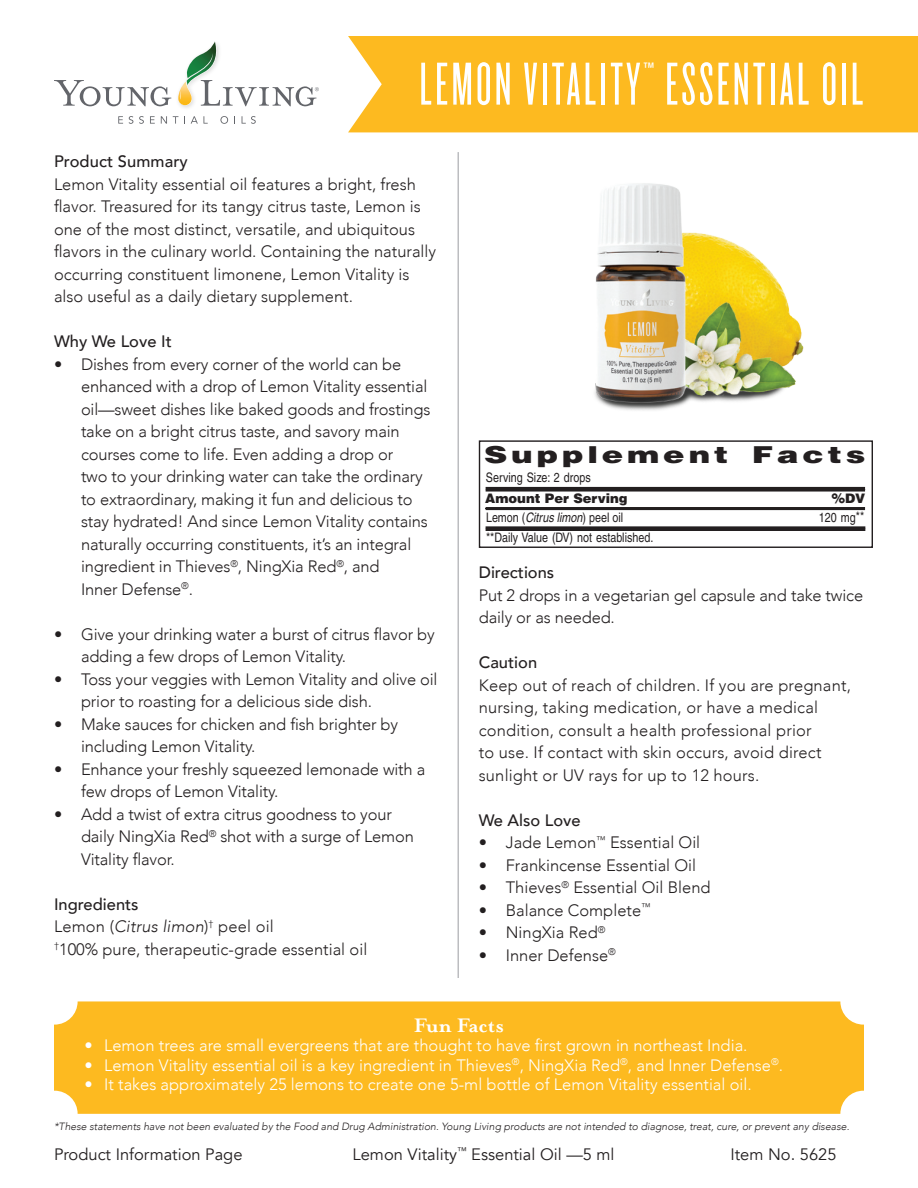
<style>
.page{position:relative;width:918px;height:1188px;background:#fff}
.page>*{position:absolute;margin:0;border:0;box-sizing:border-box;transform-origin:0 0}
.t1{font:63px "Knockout 26 Junior Flywght";letter-spacing:.05em;color:#fff}
.t2{font:900 23.4px "Helvetica";letter-spacing:.12em;color:#231f20;scale:1.38 1}
.t3{font:700 22.5px "Mrs Eaves OT";color:#fff}
.t4{font:300 16.5px/22.5px "Avenir";letter-spacing:-.01em;color:#231f20}
.t5{font:300 16.5px "Avenir";color:#fff}
.t6{font:300 16.5px/22.5px "Avenir";letter-spacing:.01em;color:#231f20}
.t7{font:500 16.5px "Avenir";color:#231f20}
.t8{font:16.5px "Avenir";color:#231f20}
.t9{font:condensed 13.05px/21.5px "Helvetica";color:#231f20}
.t10{font:900 13.05px "Helvetica";color:#231f20}
.t11{font:italic 300 10.5px "Avenir";color:#231f20}
.s1{font-style:italic}
.s2{font-weight:900;font-stretch:normal}
</style>
<div class="page">
<img style="left:181px;top:106px;width:10px;height:2px">
<svg style="left:118px;top:116px;width:5px;height:8px"></svg>
<svg style="left:129px;top:116px;width:4px;height:8px"></svg>
<svg style="left:139px;top:116px;width:5px;height:8px"></svg>
<svg style="left:150px;top:116px;width:5px;height:8px"></svg>
<svg style="left:161px;top:116px;width:6px;height:8px"></svg>
<svg style="left:173px;top:116px;width:5px;height:8px"></svg>
<svg style="left:191px;top:116px;width:17px;height:8px"></svg>
<svg style="left:220px;top:116px;width:8px;height:8px"></svg>
<svg style="left:242px;top:116px;width:14px;height:8px"></svg>
<svg style="left:54px;top:41px;width:265px;height:65px"></svg>
<div style="left:348px;top:36px;width:570px;height:96px;background:#fdba20"></div>
<img style="left:594px;top:183px;width:210px;height:228px">
<hr style="left:458px;top:152px;width:1px;height:826px;background:#bcbdc0">
<div style="left:54px;top:1001px;width:810px;height:113px;background:#fdba20"></div>
<div style="left:479px;top:440px;width:394px;height:108px;border:1px solid #231f20"></div>
<div style="left:486px;top:487px;width:379px;height:5px;background:#231f20"></div>
<hr style="left:486px;top:507px;width:379px;height:3px;background:#231f20">
<div style="left:486px;top:526px;width:379px;height:5px;background:#231f20"></div>
<p class="t1" style="left:419px;top:49px;width:446px">LEMON VITALITY<sup>™</sup> ESSENTIAL OIL</p>
<p class="t7" style="left:54px;top:147px;width:135px">Product Summary</p>
<p class="t4" style="left:54px;top:173px;width:384px">Lemon Vitality essential oil features a bright, fresh flavor. Treasured for its tangy citrus taste, Lemon is one of the most distinct, versatile, and ubiquitous flavors in the culinary world. Containing the naturally occurring constituent limonene, Lemon Vitality is also useful as a daily dietary supplement.</p>
<p class="t7" style="left:54px;top:327px;width:119px">Why We Love It</p>
<p class="t4" style="left:81px;top:353px;width:351px;text-indent:-27px">• Dishes from every corner of the world can be enhanced with a drop of Lemon Vitality essential oil—sweet dishes like baked goods and frostings take on a bright citrus taste, and savory main courses come to life. Even adding a drop or<br>two to your drinking water can take the ordinary to extraordinary, making it fun and delicious to stay hydrated! And since Lemon Vitality contains naturally occurring constituents, it’s an integral ingredient in Thieves<sup>®</sup>, NingXia Red<sup>®</sup>, and<br>Inner Defense<sup>®</sup>.</p>
<p class="t4" style="left:81px;top:623px;width:355px;text-indent:-27px">• Give your drinking water a burst of citrus flavor by adding a few drops of Lemon Vitality.</p>
<p class="t4" style="left:81px;top:668px;width:358px;text-indent:-27px">• Toss your veggies with Lemon Vitality and olive oil prior to roasting for a delicious side dish.</p>
<p class="t4" style="left:81px;top:713px;width:319px;text-indent:-27px">• Make sauces for chicken and fish brighter by including Lemon Vitality.</p>
<p class="t4" style="left:81px;top:758px;width:346px;text-indent:-27px">• Enhance your freshly squeezed lemonade with a few drops of Lemon Vitality.</p>
<p class="t4" style="left:81px;top:803px;width:334px;text-indent:-27px">• Add a twist of extra citrus goodness to your daily NingXia Red<sup>®</sup> shot with a surge of Lemon<br>Vitality flavor.</p>
<p class="t7" style="left:54px;top:890px;width:86px">Ingredients</p>
<p class="t6" style="left:54px;top:915px;width:221px">Lemon (<span class="s1">Citrus limon</span>)<sup>†</sup> peel oil</p>
<p class="t4" style="left:54px;top:938px;width:315px"><sup>†</sup>100% pure, therapeutic-grade essential oil</p>
<p class="t2" style="left:484px;top:440px;width:278px">Supplement Facts</p>
<p class="t9" style="left:485px;top:467px;width:144px">Serving Size: 2 drops<br><span class="s2">Amount Per Serving</span></p>
<p class="t10" style="left:832px;top:490px;width:35px">%DV</p>
<p class="t9" style="left:486px;top:507px;width:139px">Lemon (<span class="s1">Citrus limon</span>) peel oil</p>
<p class="t9" style="left:819px;top:507px;width:47px">120 mg**</p>
<p class="t9" style="left:486px;top:527px;width:169px">**Daily Value (DV) not established.</p>
<p class="t7" style="left:479px;top:558px;width:77px">Directions</p>
<p class="t4" style="left:479px;top:584px;width:386px">Put 2 drops in a vegetarian gel capsule and take twice daily or as needed.</p>
<p class="t7" style="left:479px;top:648px;width:60px">Caution</p>
<p class="t6" style="left:479px;top:674px;width:374px">Keep out of reach of children. If you are pregnant, nursing, taking medication, or have a medical condition, consult a health professional prior<br>to use. If contact with skin occurs, avoid direct sunlight or UV rays for up to 12 hours.</p>
<p class="t7" style="left:479px;top:806px;width:103px">We Also Love</p>
<p class="t4" style="left:479px;top:831px;width:223px">• Jade Lemon<sup>™</sup> Essential Oil</p>
<p class="t4" style="left:479px;top:854px;width:219px">• Frankincense Essential Oil</p>
<p class="t4" style="left:479px;top:876px;width:233px">• Thieves<sup>®</sup> Essential Oil Blend</p>
<p class="t4" style="left:479px;top:899px;width:173px">• Balance Complete<sup>™</sup></p>
<p class="t4" style="left:479px;top:921px;width:128px">• NingXia Red<sup>®</sup></p>
<p class="t4" style="left:479px;top:944px;width:139px">• Inner Defense<sup>®</sup></p>
<p class="t3" style="left:414px;top:1013px;width:92px">Fun Facts</p>
<p class="t5" style="left:85px;top:1036px;width:664px">• Lemon trees are small evergreens that are thought to have first grown in northeast India.</p>
<p class="t5" style="left:85px;top:1055px;width:700px">• Lemon Vitality essential oil is a key ingredient in Thieves<sup>®</sup>, NingXia Red<sup>®</sup>, and Inner Defense<sup>®</sup>.</p>
<p class="t5" style="left:85px;top:1075px;width:669px">• It takes approximately 25 lemons to create one 5-ml bottle of Lemon Vitality essential oil.</p>
<p class="t11" style="left:54px;top:1120px;width:797px">*These statements have not been evaluated by the Food and Drug Administration. Young Living products are not intended to diagnose, treat, cure, or prevent any disease.</p>
<p class="t8" style="left:54px;top:1144px;width:190px">Product Information Page</p>
<p class="t8" style="left:353px;top:1144px;width:264px">Lemon Vitality<sup>™</sup> Essential Oil —5 ml</p>
<p class="t8" style="left:730px;top:1144px;width:108px">Item No. 5625</p>
</div>
